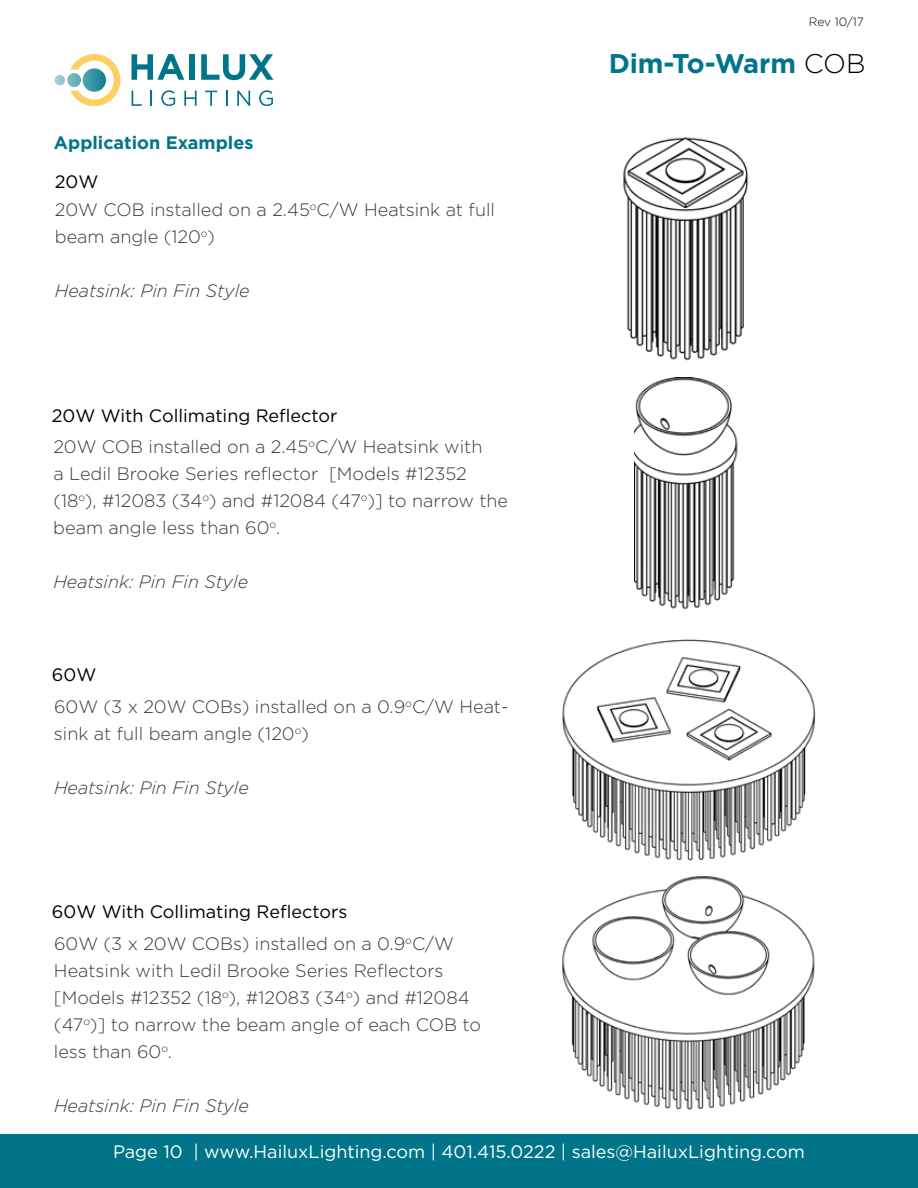
<style>
.page{position:relative;width:918px;height:1188px;background:#fff}
.page>*{position:absolute;margin:0;border:0;box-sizing:border-box;transform-origin:0 0}
.t1{font:700 27px "Gotham HTF";color:#007589}
.t2{font:300 18px/27px "Gotham HTF";color:#3d3834}
.t3{font:italic 300 18px "Gotham HTF";color:#3d3834}
.t4{font:18px "Gotham HTF";color:#fff}
.t5{font:18px "Gotham HTF";color:#000}
.t6{font:700 18px "Gotham HTF";color:#007589}
.t7{font:300 12px "Gotham HTF";letter-spacing:-.005em;color:#000}
.s1{font-weight:400;color:#000}
.s2{font-weight:300;color:#000}
</style>
<div class="page">
<div style="left:0;top:1134px;width:918px;height:54px;background:#007589"></div>
<svg style="left:132px;top:54px;width:52px;height:26px"></svg>
<div style="left:189px;top:54px;width:6px;height:26px;background:#007589"></div>
<svg style="left:201px;top:54px;width:72px;height:26px"></svg>
<svg style="left:132px;top:91px;width:10px;height:15px"></svg>
<svg style="left:150px;top:91px;width:2px;height:15px"></svg>
<svg style="left:161px;top:90px;width:14px;height:16px"></svg>
<svg style="left:184px;top:91px;width:13px;height:15px"></svg>
<svg style="left:205px;top:91px;width:12px;height:15px"></svg>
<svg style="left:226px;top:91px;width:2px;height:15px"></svg>
<svg style="left:237px;top:91px;width:13px;height:15px"></svg>
<svg style="left:259px;top:90px;width:14px;height:16px"></svg>
<svg style="left:55px;top:54px;width:65px;height:52px"></svg>
<img style="left:623px;top:136px;width:126px;height:225px">
<img style="left:635px;top:378px;width:103px;height:232px">
<img style="left:562px;top:639px;width:254px;height:222px">
<img style="left:562px;top:875px;width:253px;height:235px">
<p class="t7" style="left:809px;top:15px;width:57px">Rev 10/17</p>
<p class="t6" style="left:54px;top:132px;width:201px">Application Examples</p>
<p class="t5" style="left:55px;top:171px;width:45px">20W</p>
<p class="t2" style="left:55px;top:196px;width:442px">20W COB installed on a 2.45<sup>o</sup>C/W Heatsink at full beam angle (120<sup>o</sup>)</p>
<p class="t3" style="left:55px;top:281px;width:196px">Heatsink: Pin Fin Style</p>
<p class="t2" style="left:52px;top:399px;width:432px;line-height:31.8px"><span class="s1">20W With Collimating Reflector<br></span>20W COB installed on a 2.45<sup>o</sup>C/W Heatsink with</p>
<p class="t2" style="left:53px;top:460px;width:456px">a Ledil Brooke Series reflector [Models #12352 (18<sup>o</sup>), #12083 (34<sup>o</sup>) and #12084 (47<sup>o</sup>)] to narrow the beam angle less than 60<sup>o</sup>.</p>
<p class="t3" style="left:53px;top:572px;width:196px">Heatsink: Pin Fin Style</p>
<p class="t2" style="left:52px;top:659px;width:458px;line-height:31.3px"><span class="s1">60W<br></span>60W (3 x 20W COBs) installed on a 0.9<sup>o</sup>C/W Heat-</p>
<p class="t2" style="left:54px;top:720px;width:256px">sink at full beam angle (120<sup>o</sup>)</p>
<p class="t3" style="left:54px;top:777px;width:196px">Heatsink: Pin Fin Style</p>
<p class="t5" style="left:52px;top:901px;width:297px">60W With Collimating Reflectors</p>
<p class="t2" style="left:54px;top:930px;width:429px">60W (3 x 20W COBs) installed on a 0.9<sup>o</sup>C/W Heatsink with Ledil Brooke Series Reflectors [Models #12352 (18<sup>o</sup>), #12083 (34<sup>o</sup>) and #12084 (47<sup>o</sup>)] to narrow the beam angle of each COB to less than 60<sup>o</sup>.</p>
<p class="t3" style="left:54px;top:1096px;width:196px">Heatsink: Pin Fin Style</p>
<h1 class="t1" style="left:609px;top:48px;width:258px">Dim-To-Warm <span class="s2">COB</span></h1>
<p class="t4" style="left:113px;top:1141px;width:693px">Page 10 | www.HailuxLighting.com | 401.415.0222 | sales@HailuxLighting.com</p>
</div>
